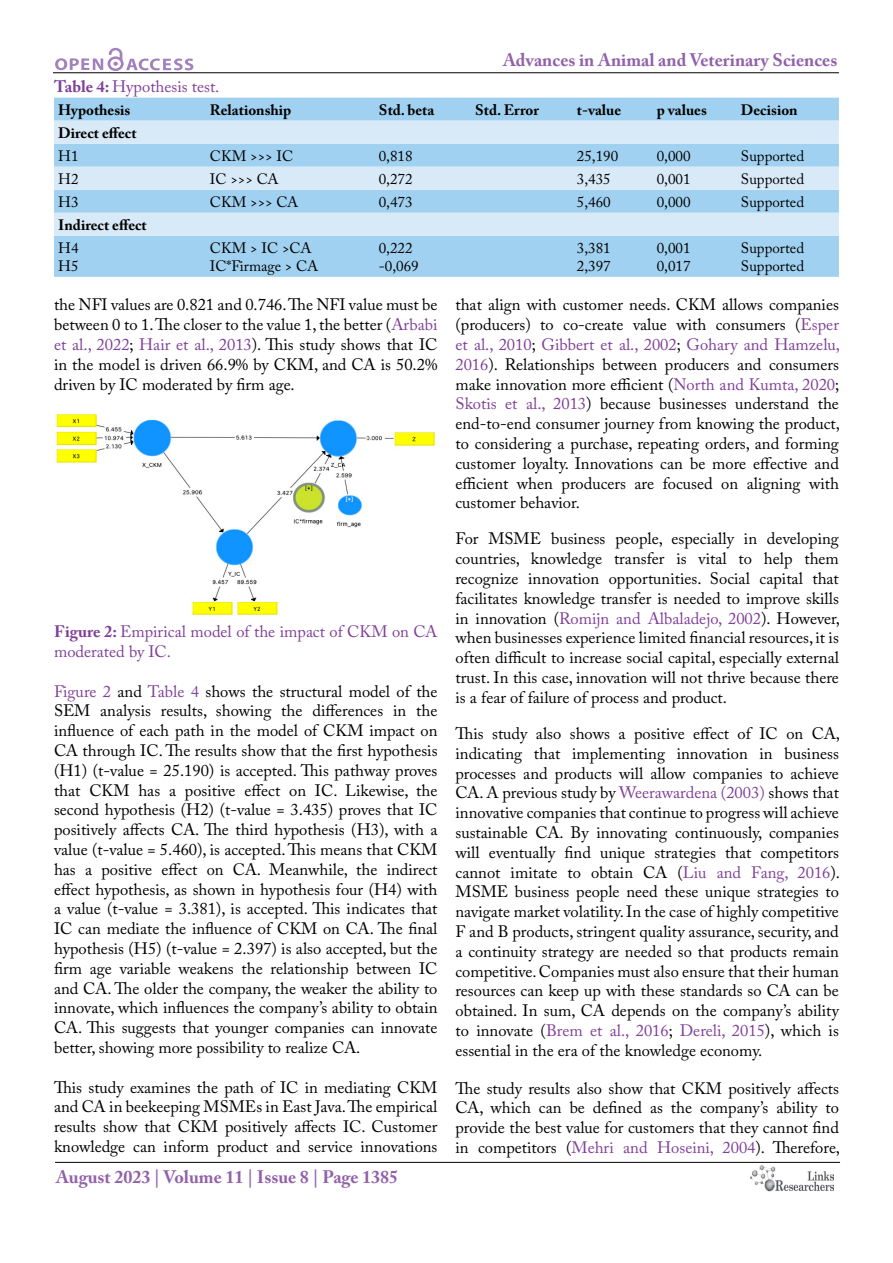
<style>
.page{position:relative;width:893px;height:1263px;background:#fff}
.page>*{position:absolute;margin:0;border:0;box-sizing:border-box;transform-origin:0 0}
.t1{font:700 18px "Adobe Caslon Pro";color:#9161a9}
.t2{font:16.5px/19.8px "Adobe Caslon Pro";color:#000;text-align:justify}
.t3{font:16.5px/19.8px "Adobe Caslon Pro";color:#7f3f98}
.t4{font:15px/18px "Adobe Caslon Pro";color:#000}
.t5{font:700 15px "Adobe Caslon Pro";color:#000}
.s1{font-weight:700}
.s2{color:#7f3f98}
</style>
<div class="page">
<hr style="left:53px;top:72px;width:786px;height:1px;background:#000">
<hr style="left:55px;top:1162px;width:785px;height:1px;background:#000">
<svg style="left:55px;top:48px;width:138px;height:23px"></svg>
<img style="left:750px;top:1166px;width:83px;height:26px">
<div style="left:54px;top:98px;width:785px;height:179px;background:#a1d1f0"></div>
<svg style="left:54px;top:121px;width:785px;height:115px;background:#c2e0f4"></svg>
<img style="left:56px;top:414px;width:379px;height:201px">
<p class="t1" style="left:503px;top:50px;width:336px">Advances in Animal and Veterinary Sciences</p>
<p class="t3" style="left:54px;top:76px;width:167px"><span class="s1">Table 4:</span> Hypothesis test.</p>
<p class="t5" style="left:58px;top:101px;width:74px">Hypothesis</p>
<p class="t5" style="left:210px;top:101px;width:83px">Relationship</p>
<p class="t5" style="left:379px;top:101px;width:57px">Std. beta</p>
<p class="t5" style="left:475px;top:101px;width:65px">Std. Error</p>
<p class="t5" style="left:577px;top:101px;width:46px">t-value</p>
<p class="t5" style="left:657px;top:101px;width:52px">p values</p>
<p class="t5" style="left:741px;top:101px;width:58px">Decision</p>
<p class="t5" style="left:58px;top:124px;width:80px">Direct effect</p>
<p class="t4" style="left:58px;top:147px;width:22px">H1</p>
<p class="t4" style="left:210px;top:147px;width:85px">CKM &gt;&gt;&gt; IC</p>
<p class="t4" style="left:379px;top:147px;width:35px">0,818</p>
<p class="t4" style="left:577px;top:147px;width:43px">25,190</p>
<p class="t4" style="left:657px;top:147px;width:35px">0,000</p>
<p class="t4" style="left:741px;top:147px;width:65px">Supported</p>
<p class="t4" style="left:58px;top:170px;width:22px">H2</p>
<p class="t4" style="left:210px;top:170px;width:70px">IC &gt;&gt;&gt; CA</p>
<p class="t4" style="left:379px;top:170px;width:35px">0,272</p>
<p class="t4" style="left:577px;top:170px;width:35px">3,435</p>
<p class="t4" style="left:657px;top:170px;width:35px">0,001</p>
<p class="t4" style="left:741px;top:170px;width:65px">Supported</p>
<p class="t4" style="left:58px;top:193px;width:22px">H3</p>
<p class="t4" style="left:210px;top:193px;width:90px">CKM &gt;&gt;&gt; CA</p>
<p class="t4" style="left:379px;top:193px;width:35px">0,473</p>
<p class="t4" style="left:577px;top:193px;width:35px">5,460</p>
<p class="t4" style="left:657px;top:193px;width:35px">0,000</p>
<p class="t4" style="left:741px;top:193px;width:65px">Supported</p>
<p class="t5" style="left:58px;top:216px;width:90px">Indirect effect</p>
<p class="t4" style="left:58px;top:239px;width:22px">H4<br>H5</p>
<p class="t4" style="left:210px;top:239px;width:110px">CKM &gt; IC &gt;CA<br>IC*Firmage &gt; CA</p>
<p class="t4" style="left:379px;top:239px;width:41px">0,222 -0,069</p>
<p class="t4" style="left:577px;top:239px;width:35px">3,381<br>2,397</p>
<p class="t4" style="left:657px;top:239px;width:35px">0,001<br>0,017</p>
<p class="t4" style="left:741px;top:239px;width:65px">Supported<br>Supported</p>
<p class="t2" style="left:54px;top:295px;width:385px">the NFI values are 0.821 and 0.746. The NFI value must be between 0 to 1. The closer to the value 1, the better (<span class="s2">Arbabi et al., 2022</span>; <span class="s2">Hair et al., 2013</span>). This study shows that IC in the model is driven 66.9% by CKM, and CA is 50.2% driven by IC moderated by firm age.</p>
<p class="t2" style="left:455px;top:295px;width:386px">that align with customer needs. CKM allows companies (producers) to co-create value with consumers (<span class="s2">Esper et al., 2010</span>; <span class="s2">Gibbert et al., 2002</span>; <span class="s2">Gohary and Hamzelu, 2016</span>). Relationships between producers and consumers make innovation more efficient (<span class="s2">North and Kumta, 2020</span>; <span class="s2">Skotis et al., 2013</span>) because businesses understand the end-to-end consumer journey from knowing the product, to considering a purchase, repeating orders, and forming customer loyalty. Innovations can be more effective and efficient when producers are focused on aligning with customer behavior.</p>
<p class="t2" style="left:455px;top:529px;width:386px">For MSME business people, especially in developing countries, knowledge transfer is vital to help them recognize innovation opportunities. Social capital that facilitates knowledge transfer is needed to improve skills in innovation (<span class="s2">Romijn and Albaladejo, 2002</span>). However, when businesses experience limited financial resources, it is often difficult to increase social capital, especially external trust. In this case, innovation will not thrive because there is a fear of failure of process and product.</p>
<p class="t2" style="left:455px;top:723px;width:386px">This study also shows a positive effect of IC on CA, indicating that implementing innovation in business processes and products will allow companies to achieve CA. A previous study by <span class="s2">Weerawardena (2003)</span> shows that innovative companies that continue to progress will achieve sustainable CA. By innovating continuously, companies will eventually find unique strategies that competitors cannot imitate to obtain CA (<span class="s2">Liu and Fang, 2016</span>).<br>MSME business people need these unique strategies to navigate market volatility. In the case of highly competitive F and B products, stringent quality assurance, security, and a continuity strategy are needed so that products remain competitive. Companies must also ensure that their human resources can keep up with these standards so CA can be obtained. In sum, CA depends on the company’s ability to innovate (<span class="s2">Brem et al., 2016</span>; <span class="s2">Dereli, 2015</span>), which is essential in the era of the knowledge economy.</p>
<p class="t2" style="left:455px;top:1078px;width:386px">The study results also show that CKM positively affects CA, which can be defined as the company’s ability to provide the best value for customers that they cannot find in competitors (<span class="s2">Mehri and Hoseini, 2004</span>). Therefore,</p>
<p class="t3" style="left:54px;top:621px;width:385px"><span class="s1">Figure 2:</span> Empirical model of the impact of CKM on CA moderated by IC.</p>
<p class="t2" style="left:54px;top:681px;width:385px"><span class="s2">Figure 2</span> and <span class="s2">Table 4</span> shows the structural model of the SEM analysis results, showing the differences in the influence of each path in the model of CKM impact on CA through IC. The results show that the first hypothesis (H1) (t-value = 25.190) is accepted. This pathway proves that CKM has a positive effect on IC. Likewise, the second hypothesis (H2) (t-value = 3.435) proves that IC positively affects CA. The third hypothesis (H3), with a value (t-value = 5.460), is accepted. This means that CKM has a positive effect on CA. Meanwhile, the indirect effect hypothesis, as shown in hypothesis four (H4) with a value (t-value = 3.381), is accepted. This indicates that IC can mediate the influence of CKM on CA. The final hypothesis (H5) (t-value = 2.397) is also accepted, but the firm age variable weakens the relationship between IC and CA. The older the company, the weaker the ability to innovate, which influences the company’s ability to obtain CA. This suggests that younger companies can innovate better, showing more possibility to realize CA.</p>
<p class="t2" style="left:54px;top:1077px;width:385px">This study examines the path of IC in mediating CKM and CA in beekeeping MSMEs in East Java. The empirical results show that CKM positively affects IC. Customer knowledge can inform product and service innovations</p>
<p class="t1" style="left:56px;top:1166px;width:344px">August 2023 | Volume 11 | Issue 8 | Page 1385</p>
</div>
